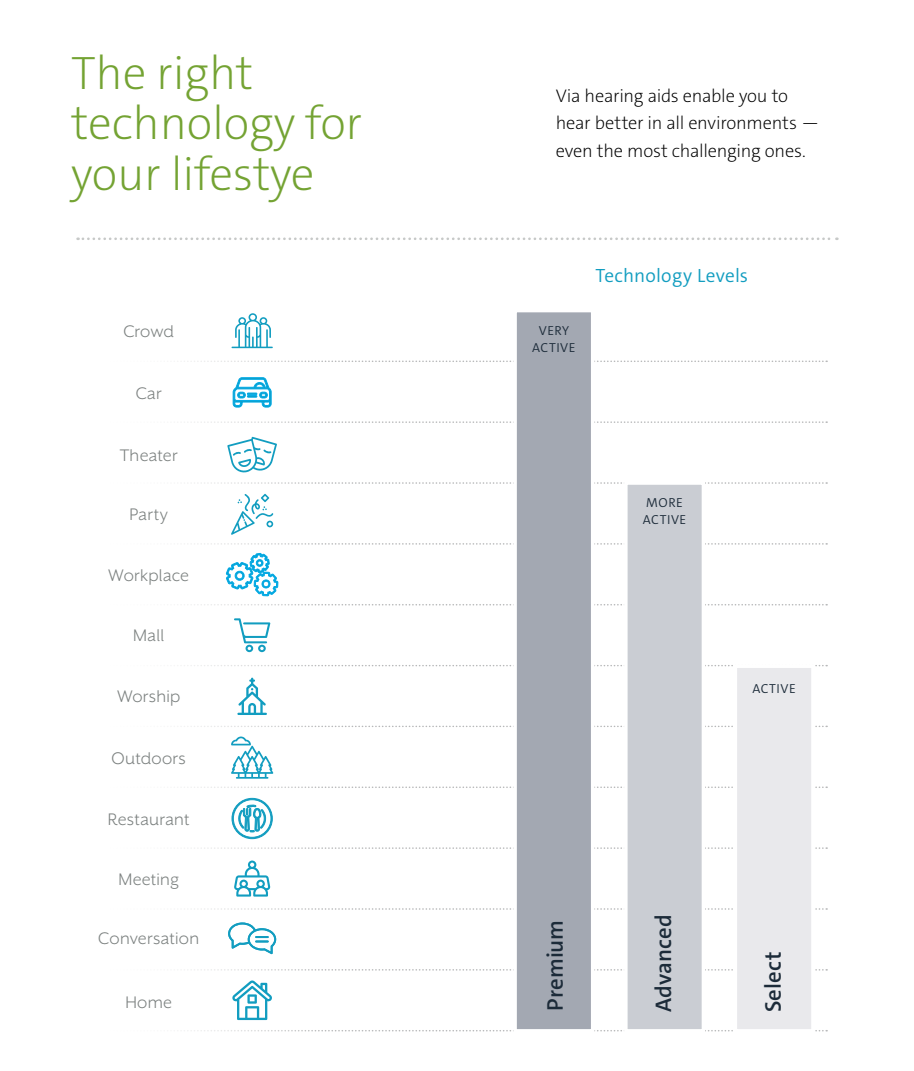
<style>
.page{position:relative;width:914px;height:1071px;background:#fff}
.page>*{position:absolute;margin:0;border:0;box-sizing:border-box;transform-origin:0 0}
.t1{font:200 47.25px/50.8px "The Sans C5";letter-spacing:-.005em;color:#74a333}
.t2{font:600 22.75px "The Sans C5";letter-spacing:.005em;color:#1c2b39}
.t3{font:19.25px "Mr Eaves XL San OT";letter-spacing:.015em;color:#7c8180}
.t4{font:300 19.25px "The Sans C5";letter-spacing:.01em;color:#129dc0}
.t5{font:200 18.38px/27.1px "The Sans C5";letter-spacing:-.015em;color:#000}
.t6{font:300 13.12px/16.8px "The Sans C5";letter-spacing:.04em;color:#1c2b39}
</style>
<div class="page">
<svg style="left:194px;top:482px;width:633px;height:2px"></svg>
<svg style="left:184px;top:665px;width:643px;height:1px"></svg>
<svg style="left:184px;top:726px;width:643px;height:1px"></svg>
<svg style="left:184px;top:786px;width:643px;height:2px"></svg>
<svg style="left:194px;top:908px;width:633px;height:2px"></svg>
<svg style="left:191px;top:969px;width:636px;height:2px"></svg>
<svg style="left:184px;top:1030px;width:643px;height:2px"></svg>
<svg style="left:194px;top:543px;width:633px;height:2px"></svg>
<div style="left:624px;top:481px;width:81px;height:552px;background:#cacdd3;border:4px solid #fff"></div>
<svg style="left:184px;top:361px;width:643px;height:1px"></svg>
<svg style="left:184px;top:421px;width:643px;height:2px"></svg>
<div style="left:513px;top:309px;width:81px;height:724px;background:#a3a8b2;border:4px solid #fff"></div>
<div style="left:733px;top:664px;width:81px;height:369px;background:#e9e9ec;border:4px solid #fff"></div>
<svg style="left:78px;top:237px;width:759px;height:3px"></svg>
<svg style="left:233px;top:377px;width:38px;height:30px"></svg>
<svg style="left:231px;top:313px;width:42px;height:35px"></svg>
<svg style="left:227px;top:437px;width:50px;height:36px"></svg>
<svg style="left:231px;top:494px;width:42px;height:41px"></svg>
<svg style="left:184px;top:553px;width:643px;height:53px"></svg>
<svg style="left:234px;top:618px;width:36px;height:34px"></svg>
<svg style="left:237px;top:678px;width:30px;height:37px"></svg>
<svg style="left:231px;top:737px;width:42px;height:42px"></svg>
<svg style="left:191px;top:798px;width:636px;height:51px"></svg>
<svg style="left:234px;top:861px;width:36px;height:36px"></svg>
<svg style="left:232px;top:980px;width:40px;height:40px"></svg>
<svg style="left:228px;top:923px;width:48px;height:31px"></svg>
<h1 class="t1" style="left:71px;top:48px;width:293px">The right technology for your lifestye</h1>
<p class="t3" style="left:123px;top:321px;width:52px">Crowd</p>
<p class="t3" style="left:136px;top:383px;width:28px">Car</p>
<p class="t3" style="left:120px;top:445px;width:60px">Theater</p>
<p class="t3" style="left:129px;top:505px;width:40px">Party</p>
<p class="t3" style="left:108px;top:565px;width:82px">Workplace</p>
<p class="t3" style="left:133px;top:626px;width:32px">Mall</p>
<p class="t3" style="left:117px;top:687px;width:65px">Worship</p>
<p class="t3" style="left:112px;top:748px;width:76px">Outdoors</p>
<p class="t3" style="left:108px;top:809px;width:83px">Restaurant</p>
<p class="t3" style="left:118px;top:869px;width:62px">Meeting</p>
<p class="t3" style="left:98px;top:929px;width:102px">Conversation</p>
<p class="t3" style="left:125px;top:993px;width:48px">Home</p>
<p class="t5" style="left:555px;top:83px;width:265px">Via hearing aids enable you to hear better in all environments — even the most challenging ones.</p>
<p class="t6" style="left:532px;top:322px;width:45px;text-align:center">VERY<br>ACTIVE</p>
<p class="t4" style="left:595px;top:263px;width:154px">Technology Levels</p>
<p class="t6" style="left:643px;top:494px;width:45px">MORE<br>ACTIVE</p>
<p class="t6" style="left:752px;top:681px;width:45px">ACTIVE</p>
<p class="t2" style="left:540px;top:1011px;width:92px;rotate:-90deg">Premium</p>
<p class="t2" style="left:649px;top:1012px;width:99px;rotate:-90deg">Advanced</p>
<p class="t2" style="left:758px;top:1012px;width:62px;rotate:-90deg">Select</p>
</div>
